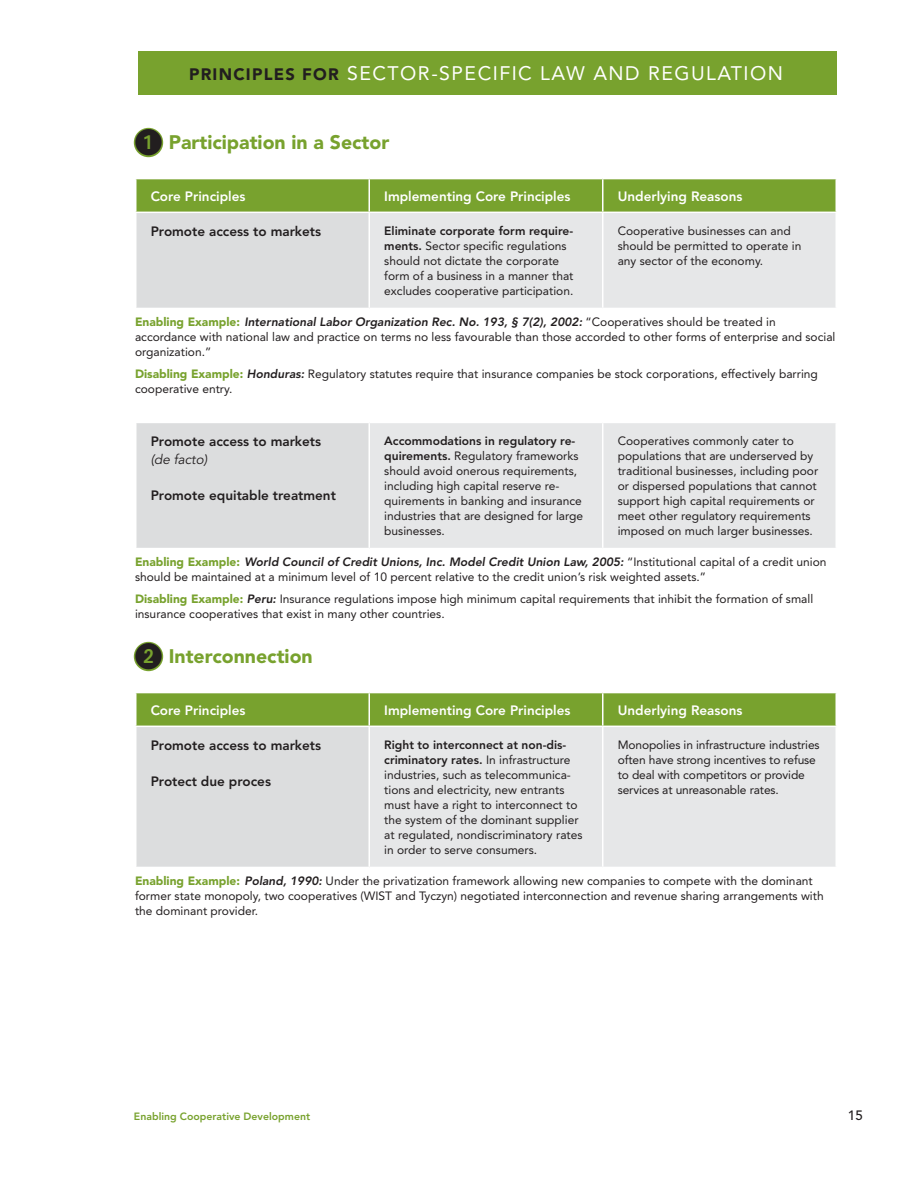
<style>
.page{position:relative;width:918px;height:1188px;background:#fff}
.page>*{position:absolute;margin:0;border:0;box-sizing:border-box;transform-origin:0 0}
.t1{font:19.5px "Avenir";letter-spacing:.075em;color:#fff}
.table_examples{font:900 19.5px "Avenir";color:#78a22e}
.table_head{font:800 13.5px "Avenir";color:#fff}
.table_head_BLK{font:800 13.5px/18px "Avenir";color:#221e1f}
.table_head-2{font:800 13.5px "Avenir";color:#221e1f}
.t2{font:500 13.5px "Avenir";color:#221e1f}
.table_text{font:12px/15px "Avenir";color:#221e1f}
.table_examples-2{font:12px/15px "Avenir";color:#221e1f}
.t3{font:800 10.5px "Avenir";color:#78a22e}
.s1{font-weight:900;font-size:16.5px;color:#221e1f}
.s2{font-weight:800}
.s3{font-weight:900;color:#78a22e}
.s4{font-weight:800;font-style:italic}
.s5{font-weight:400;font-style:italic}
</style>
<div class="page">
<div style="left:139px;top:51px;width:698px;height:43px;background:#78a22e"></div>
<div style="left:136px;top:179px;width:700px;height:33px;background:#78a22e"></div>
<div style="left:136px;top:212px;width:233px;height:96px;background:#dcddde"></div>
<div style="left:370px;top:213px;width:466px;height:95px;background:#e6e7e8"></div>
<hr style="left:602px;top:213px;width:1px;height:95px;background:#fff">
<hr style="left:369px;top:179px;width:1px;height:33px;background:#fff">
<hr style="left:602px;top:179px;width:1px;height:33px;background:#fff">
<hr style="left:135px;top:212px;width:234px;height:1px;background:#fff">
<div style="left:136px;top:422px;width:233px;height:127px;background:#dcddde"></div>
<div style="left:370px;top:423px;width:466px;height:125px;background:#e6e7e8"></div>
<hr style="left:602px;top:423px;width:1px;height:125px;background:#fff">
<hr style="left:135px;top:548px;width:234px;height:1px;background:#fff">
<hr style="left:135px;top:422px;width:234px;height:1px;background:#fff">
<div style="left:136px;top:693px;width:700px;height:33px;background:#78a22e"></div>
<div style="left:136px;top:726px;width:233px;height:141px;background:#dcddde"></div>
<div style="left:370px;top:727px;width:466px;height:140px;background:#e6e7e8"></div>
<hr style="left:602px;top:727px;width:1px;height:140px;background:#fff">
<hr style="left:369px;top:693px;width:1px;height:33px;background:#fff">
<hr style="left:602px;top:693px;width:1px;height:33px;background:#fff">
<hr style="left:135px;top:726px;width:234px;height:1px;background:#fff">
<svg style="left:133px;top:127px;width:31px;height:31px"></svg>
<svg style="left:133px;top:641px;width:31px;height:31px"></svg>
<p class="t1" style="left:189px;top:62px;width:595px"><span class="s1">PRINCIPLES FOR</span> SECTOR-SPECIFIC LAW AND REGULATION</p>
<p class="table_examples" style="left:169px;top:131px;width:222px">Participation in a Sector</p>
<p class="table_head" style="left:151px;top:188px;width:96px">Core Principles</p>
<p class="table_head" style="left:384px;top:188px;width:188px">Implementing Core Principles</p>
<p class="table_head" style="left:618px;top:188px;width:126px">Underlying Reasons</p>
<p class="table_head_BLK" style="left:151px;top:222px;width:172px">Promote access to markets</p>
<p class="table_text" style="left:384px;top:223px;width:191px"><span class="s2">Eliminate corporate form require&shy;ments.</span> Sector specific regulations should not dictate the corporate form of a business in a manner that excludes cooperative participation.</p>
<p class="table_text" style="left:618px;top:223px;width:185px">Cooperative businesses can and should be permitted to operate in any sector of the economy.</p>
<p class="table_examples-2" style="left:135px;top:314px;width:702px"><span class="s3">Enabling Example:</span> <span class="s4">International Labor Organization Rec. No. 193, § 7(2), 2002:</span> “Cooperatives should be treated in accordance with national law and practice on terms no less favourable than those accorded to other forms of enterprise and social organization.”</p>
<p class="table_examples-2" style="left:135px;top:367px;width:684px"><span class="s3">Disabling Example:</span> <span class="s4">Honduras:</span> Regulatory statutes require that insurance companies be stock corporations, effectively barring cooperative entry.</p>
<p class="table_head_BLK" style="left:151px;top:432px;width:172px">Promote access to markets <span class="s5">(de facto)</span></p>
<p class="table_head-2" style="left:151px;top:488px;width:187px">Promote equitable treatment</p>
<p class="table_text" style="left:384px;top:433px;width:200px"><span class="s2">Accommodations in regulatory re&shy;quirements.</span> Regulatory frameworks should avoid onerous requirements, including high capital reserve re&shy;quirements in banking and insurance industries that are designed for large businesses.</p>
<p class="table_text" style="left:618px;top:433px;width:202px">Cooperatives commonly cater to populations that are underserved by traditional businesses, including poor or dispersed populations that cannot support high capital requirements or meet other regulatory requirements imposed on much larger businesses.</p>
<p class="table_examples-2" style="left:135px;top:554px;width:693px"><span class="s3">Enabling Example:</span> <span class="s4">World Council of Credit Unions, Inc. Model Credit Union Law, 2005:</span> “Institutional capital of a credit union should be maintained at a minimum level of 10 percent relative to the credit union’s risk weighted assets.”</p>
<p class="table_examples-2" style="left:135px;top:592px;width:680px"><span class="s3">Disabling Example:</span> <span class="s4">Peru:</span> Insurance regulations impose high minimum capital requirements that inhibit the formation of small insurance cooperatives that exist in many other countries.</p>
<p class="table_examples" style="left:169px;top:645px;width:146px">Interconnection</p>
<p class="table_head" style="left:151px;top:702px;width:96px">Core Principles</p>
<p class="table_head" style="left:384px;top:702px;width:188px">Implementing Core Principles</p>
<p class="table_head" style="left:618px;top:702px;width:126px">Underlying Reasons</p>
<p class="table_head_BLK" style="left:151px;top:736px;width:172px">Promote access to markets</p>
<p class="table_head_BLK" style="left:151px;top:772px;width:122px">Protect due proces</p>
<p class="table_text" style="left:384px;top:737px;width:200px"><span class="s2">Right to interconnect at non-dis&shy;criminatory rates.</span> In infrastructure industries, such as telecommunica&shy;tions and electricity, new entrants must have a right to interconnect to the system of the dominant supplier at regulated, nondiscriminatory rates in order to serve consumers.</p>
<p class="table_text" style="left:618px;top:737px;width:203px">Monopolies in infrastructure industries often have strong incentives to refuse to deal with competitors or provide services at unreasonable rates.</p>
<p class="table_examples-2" style="left:135px;top:873px;width:690px"><span class="s3">Enabling Example:</span> <span class="s4">Poland, 1990:</span> Under the privatization framework allowing new companies to compete with the dominant former state monopoly, two cooperatives (WIST and Tyczyn) negotiated interconnection and revenue sharing arrangements with the dominant provider.</p>
<p class="t3" style="left:134px;top:1111px;width:178px">Enabling Cooperative Development</p>
<p class="t2" style="left:848px;top:1108px;width:17px">15</p>
</div>
